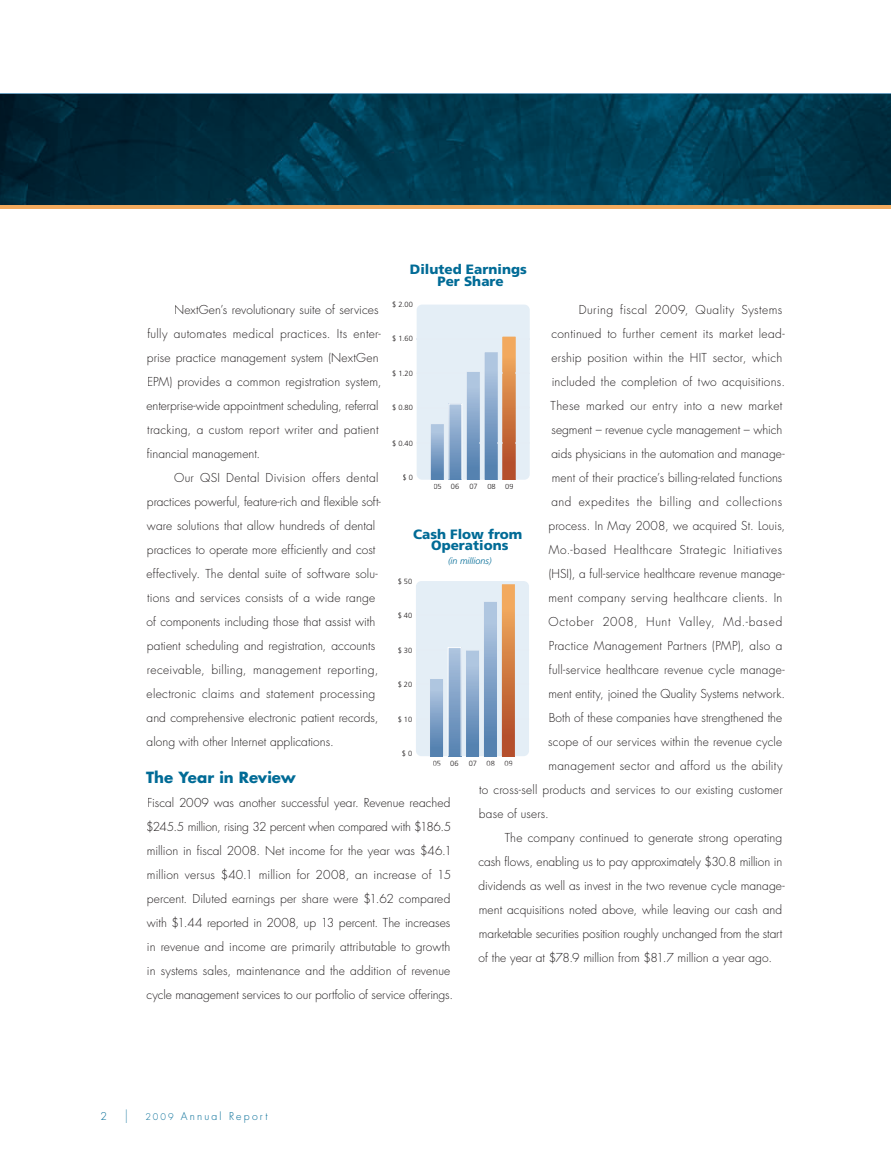
<style>
.page{position:relative;width:891px;height:1161px;background:#fff}
.page>*{position:absolute;margin:0;border:0;box-sizing:border-box;transform-origin:0 0}
.t1{font:700 15px "Futura";color:#006b96}
.t2{font:900 13.5px/11.6px "Frutiger";color:#006b96;text-align:center}
.t3{font:300 12px/24px "Futura";letter-spacing:.01em;color:#231f20}
.t4{font:300 12px "Futura";letter-spacing:-.01em;color:#231f20}
.t5{font:300 12px "Futura";letter-spacing:.045em;color:#231f20}
.t6{font:300 12px "Futura";letter-spacing:.04em;color:#231f20}
.t7{font:300 12px "Futura";letter-spacing:.03em;color:#231f20}
.t8{font:300 12px "Futura";letter-spacing:.06em;color:#231f20}
.t9{font:300 12px "Futura";letter-spacing:.035em;color:#231f20}
.t10{font:300 10.5px "Futura";letter-spacing:.21em;color:#006b96}
.t11{font:italic 300 9px "Frutiger";color:#006b96}
.t12{font:300 7.5px "Frutiger";color:#221e1f}
.s1{font-size:16.5px}
.s2{font-size:9px}
</style>
<div class="page">
<svg style="left:0;top:94px;width:891px;height:112px;background:#02374b"></svg>
<hr style="left:0;top:206px;width:891px;height:3px;background:#f2aa5e">
<div style="left:417px;top:305px;width:113px;height:175px;background:#e4eef6;border-radius:5px"></div>
<img style="left:467px;top:408px;width:13px;height:72px">
<div style="left:449px;top:404px;width:13px;height:76px;background:#a1bad9"></div>
<div style="left:448px;top:404px;width:14px;height:76px;border:1px solid #fff"></div>
<svg style="left:420px;top:424px;width:47px;height:56px"></svg>
<img style="left:431px;top:424px;width:13px;height:56px">
<img style="left:485px;top:408px;width:13px;height:72px">
<svg style="left:502px;top:336px;width:14px;height:3px"></svg>
<svg style="left:466px;top:352px;width:37px;height:56px"></svg>
<img style="left:503px;top:337px;width:13px;height:143px">
<svg style="left:416px;top:584px;width:113px;height:172px;background:#c5d6e7"></svg>
<img style="left:502px;top:585px;width:13px;height:171px">
<p class="t2" style="left:410px;top:265px;width:118px">Diluted Earnings<br>Per Share</p>
<p class="t12" style="left:392px;top:302px;width:22px">$ 2.00</p>
<p class="t12" style="left:392px;top:336px;width:22px">$ 1.60</p>
<p class="t3" style="left:147px;top:299px;width:236px;text-indent:27px">NextGen’s revolutionary suite of services fully automates medical practices. Its enter&shy;prise practice management system (NextGen EPM) provides a common registration system, enterprise-wide appointment scheduling, referral tracking, a custom report writer and patient financial management.</p>
<p class="t3" style="left:147px;top:467px;width:236px;text-indent:27px">Our QSI Dental Division offers dental practices powerful, feature-rich and flexible soft&shy;ware solutions that allow hundreds of dental practices to operate more efficiently and cost effectively. The dental suite of software solu&shy;tions and services consists of a wide range of components including those that assist with patient scheduling and registration, accounts receivable, billing, management reporting, electronic claims and statement processing and comprehensive electronic patient records, along with other Internet applications.</p>
<p class="t1" style="left:146px;top:771px;width:151px">The Year in Review</p>
<p class="t3" style="left:146px;top:792px;width:308px">Fiscal 2009 was another successful year. Revenue reached $245.5 million, rising 32 percent when compared with $186.5 million in fiscal 2008. Net income for the year was $46.1 million versus $40.1 million for 2008, an increase of 15 percent. Diluted earnings per share were $1.62 compared with $1.44 reported in 2008, up 13 percent. The increases in revenue and income are primarily attributable to growth in systems sales, maintenance and the addition of revenue cycle management services to our portfolio of service offerings.</p>
<p class="t9" style="left:579px;top:304px;width:205px">During fiscal 2009, Quality Systems</p>
<p class="t3" style="left:551px;top:323px;width:235px">continued to further cement its market lead-</p>
<p class="t3" style="left:551px;top:347px;width:232px">ership position within the HIT sector, which</p>
<p class="t3" style="left:552px;top:371px;width:235px">included the completion of two acquisitions.</p>
<p class="t7" style="left:551px;top:400px;width:233px">These marked our entry into a new market</p>
<p class="t3" style="left:551px;top:419px;width:232px">segment – revenue cycle management – which</p>
<p class="t3" style="left:551px;top:443px;width:235px">aids physicians in the automation and manage-</p>
<p class="t3" style="left:552px;top:467px;width:232px">ment of their practice’s billing-related functions</p>
<p class="t6" style="left:551px;top:496px;width:232px">and expedites the billing and collections</p>
<p class="t3" style="left:549px;top:515px;width:238px">process. In May 2008, we acquired St. Louis,</p>
<p class="t5" style="left:549px;top:544px;width:235px">Mo.-based Healthcare Strategic Initiatives</p>
<p class="t3" style="left:549px;top:563px;width:238px">(HSI), a full-service healthcare revenue manage-</p>
<p class="t3" style="left:549px;top:587px;width:235px">ment company serving healthcare clients. In</p>
<p class="t8" style="left:549px;top:616px;width:235px">October 2008, Hunt Valley, Md.-based</p>
<p class="t3" style="left:549px;top:635px;width:235px">Practice Management Partners (PMP), also a</p>
<p class="t3" style="left:549px;top:659px;width:237px">full-service healthcare revenue cycle manage-</p>
<p class="t3" style="left:549px;top:683px;width:238px">ment entity, joined the Quality Systems network.</p>
<p class="t3" style="left:549px;top:707px;width:235px">Both of these companies have strengthened the</p>
<p class="t3" style="left:548px;top:731px;width:235px">scope of our services within the revenue cycle</p>
<p class="t3" style="left:549px;top:755px;width:235px">management sector and afford us the ability</p>
<p class="t3" style="left:479px;top:779px;width:305px">to cross-sell products and services to our existing customer</p>
<p class="t3" style="left:479px;top:803px;width:71px">base of users.</p>
<p class="t3" style="left:505px;top:827px;width:279px">The company continued to generate strong operating</p>
<p class="t3" style="left:479px;top:851px;width:305px">cash flows, enabling us to pay approximately $30.8 million in</p>
<p class="t3" style="left:479px;top:875px;width:308px">dividends as well as invest in the two revenue cycle manage-</p>
<p class="t3" style="left:479px;top:899px;width:305px">ment acquisitions noted above, while leaving our cash and</p>
<p class="t4" style="left:479px;top:928px;width:305px">marketable securities position roughly unchanged from the start</p>
<p class="t3" style="left:479px;top:947px;width:295px">of the year at $78.9 million from $81.7 million a year ago.</p>
<p class="t12" style="left:392px;top:371px;width:22px">$ 1.20</p>
<p class="t12" style="left:392px;top:405px;width:22px">$ 0.80</p>
<p class="t12" style="left:392px;top:440px;width:22px">$ 0.40</p>
<p class="t12" style="left:403px;top:474px;width:12px">$ 0</p>
<p class="t12" style="left:433px;top:483px;width:10px">05</p>
<p class="t12" style="left:487px;top:483px;width:10px">08</p>
<p class="t12" style="left:505px;top:483px;width:10px">09</p>
<p class="t12" style="left:451px;top:483px;width:10px">06</p>
<p class="t12" style="left:469px;top:483px;width:10px">07</p>
<p class="t2" style="left:413px;top:529px;width:111px">Cash Flow from<br>Operations</p>
<p class="t11" style="left:448px;top:557px;width:45px">(in millions)</p>
<p class="t12" style="left:398px;top:578px;width:16px">$ 50</p>
<p class="t12" style="left:398px;top:612px;width:16px">$ 40</p>
<p class="t12" style="left:398px;top:647px;width:16px">$ 30</p>
<p class="t12" style="left:398px;top:681px;width:16px">$ 20</p>
<p class="t12" style="left:398px;top:716px;width:16px">$ 10</p>
<p class="t12" style="left:402px;top:751px;width:12px">$ 0</p>
<p class="t12" style="left:433px;top:760px;width:10px">05</p>
<p class="t12" style="left:487px;top:760px;width:10px">08</p>
<p class="t12" style="left:505px;top:760px;width:10px">09</p>
<p class="t12" style="left:450px;top:760px;width:10px">06</p>
<p class="t12" style="left:469px;top:760px;width:10px">07</p>
<p class="t10" style="left:100px;top:1111px;width:29px">2 <span class="s1">|</span></p>
<p class="t10" style="left:146px;top:1111px;width:124px"><span class="s2">2009</span> Annual Report</p>
</div>
